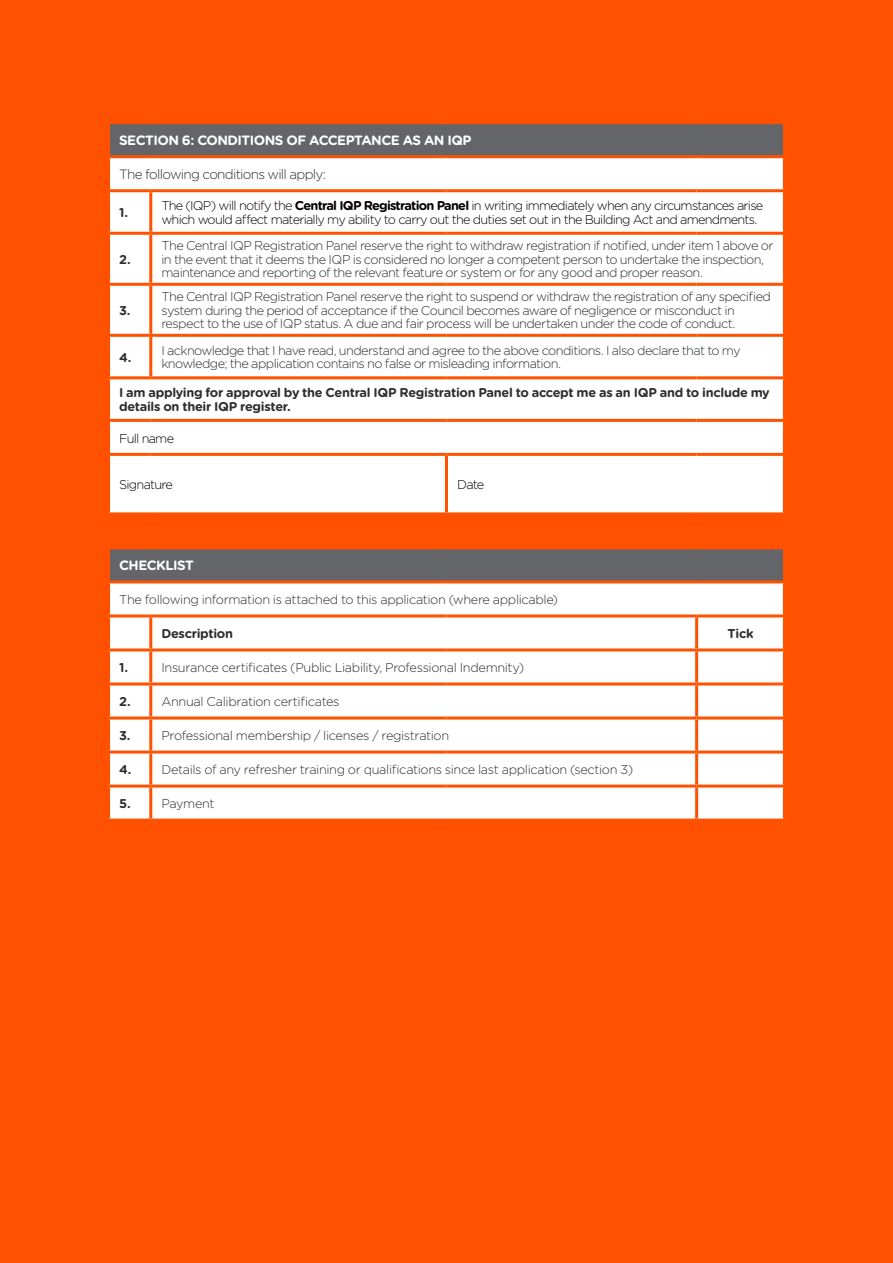
<style>
.page{position:relative;width:893px;height:1263px;background:#ff5100}
.page>*{position:absolute;margin:0;border:0;box-sizing:border-box;transform-origin:0 0}
.t1{font:700 13.5px "Gotham Rounded";letter-spacing:-.04em;color:#fff}
.t2{font:300 13.5px "Gotham Rounded";letter-spacing:-.055em;color:#302d2d}
.t3{font:300 12.75px/13.5px "Gotham Rounded";letter-spacing:-.045em;color:#302d2d}
.t4{font:300 12.75px/13.5px "Gotham Rounded";letter-spacing:-.06em;color:#000}
.t5{font:700 12.75px/13.5px "Gotham Rounded";letter-spacing:-.025em;color:#302d2d}
.s1{font-weight:700}
</style>
<div class="page">
<div style="left:110px;top:124px;width:673px;height:31px;background:#636569"></div>
<svg style="left:110px;top:158px;width:673px;height:661px;background:#f6f4f4"></svg>
<div style="left:109px;top:514px;width:675px;height:34px;background:#ff5100"></div>
<hr style="left:107px;top:189px;width:44px;height:3px;background:#ff5100">
<hr style="left:107px;top:232px;width:44px;height:3px;background:#ff5100">
<hr style="left:107px;top:283px;width:44px;height:3px;background:#ff5100">
<hr style="left:107px;top:334px;width:44px;height:3px;background:#ff5100">
<hr style="left:107px;top:376px;width:44px;height:3px;background:#ff5100">
<hr style="left:107px;top:419px;width:44px;height:3px;background:#ff5100">
<hr style="left:151px;top:419px;width:295px;height:3px;background:#ff5100">
<hr style="left:446px;top:419px;width:251px;height:3px;background:#ff5100">
<hr style="left:697px;top:419px;width:89px;height:3px;background:#ff5100">
<hr style="left:107px;top:453px;width:44px;height:3px;background:#ff5100">
<hr style="left:151px;top:453px;width:295px;height:3px;background:#ff5100">
<hr style="left:149px;top:192px;width:3px;height:40px;background:#ff5100">
<hr style="left:149px;top:235px;width:3px;height:48px;background:#ff5100">
<hr style="left:149px;top:286px;width:3px;height:48px;background:#ff5100">
<hr style="left:149px;top:337px;width:3px;height:39px;background:#ff5100">
<hr style="left:445px;top:456px;width:3px;height:56px;background:#ff5100">
<hr style="left:151px;top:189px;width:295px;height:3px;background:#ff5100">
<hr style="left:446px;top:189px;width:251px;height:3px;background:#ff5100">
<hr style="left:697px;top:189px;width:89px;height:3px;background:#ff5100">
<hr style="left:151px;top:232px;width:295px;height:3px;background:#ff5100">
<hr style="left:446px;top:232px;width:251px;height:3px;background:#ff5100">
<hr style="left:697px;top:232px;width:89px;height:3px;background:#ff5100">
<hr style="left:151px;top:283px;width:295px;height:3px;background:#ff5100">
<hr style="left:446px;top:283px;width:251px;height:3px;background:#ff5100">
<hr style="left:697px;top:283px;width:89px;height:3px;background:#ff5100">
<hr style="left:151px;top:334px;width:295px;height:3px;background:#ff5100">
<hr style="left:446px;top:334px;width:251px;height:3px;background:#ff5100">
<hr style="left:697px;top:334px;width:89px;height:3px;background:#ff5100">
<hr style="left:151px;top:376px;width:295px;height:3px;background:#ff5100">
<hr style="left:446px;top:376px;width:251px;height:3px;background:#ff5100">
<hr style="left:697px;top:376px;width:89px;height:3px;background:#ff5100">
<hr style="left:446px;top:453px;width:251px;height:3px;background:#ff5100">
<hr style="left:697px;top:453px;width:89px;height:3px;background:#ff5100">
<hr style="left:107px;top:512px;width:44px;height:3px;background:#ff5100">
<hr style="left:151px;top:512px;width:295px;height:3px;background:#ff5100">
<hr style="left:446px;top:512px;width:251px;height:3px;background:#ff5100">
<hr style="left:697px;top:512px;width:89px;height:3px;background:#ff5100">
<hr style="left:107px;top:546px;width:44px;height:3px;background:#ff5100">
<hr style="left:151px;top:546px;width:295px;height:3px;background:#ff5100">
<hr style="left:446px;top:546px;width:251px;height:3px;background:#ff5100">
<hr style="left:697px;top:546px;width:89px;height:3px;background:#ff5100">
<hr style="left:107px;top:580px;width:44px;height:3px;background:#ff5100">
<hr style="left:151px;top:580px;width:295px;height:3px;background:#ff5100">
<hr style="left:446px;top:580px;width:251px;height:3px;background:#ff5100">
<hr style="left:697px;top:580px;width:89px;height:3px;background:#ff5100">
<hr style="left:107px;top:614px;width:44px;height:3px;background:#ff5100">
<hr style="left:107px;top:648px;width:44px;height:3px;background:#ff5100">
<hr style="left:107px;top:682px;width:44px;height:3px;background:#ff5100">
<hr style="left:107px;top:716px;width:44px;height:3px;background:#ff5100">
<hr style="left:107px;top:750px;width:44px;height:3px;background:#ff5100">
<hr style="left:107px;top:784px;width:44px;height:3px;background:#ff5100">
<hr style="left:149px;top:617px;width:3px;height:31px;background:#ff5100">
<hr style="left:149px;top:651px;width:3px;height:31px;background:#ff5100">
<hr style="left:149px;top:685px;width:3px;height:31px;background:#ff5100">
<hr style="left:149px;top:719px;width:3px;height:31px;background:#ff5100">
<hr style="left:149px;top:753px;width:3px;height:31px;background:#ff5100">
<hr style="left:149px;top:787px;width:3px;height:32px;background:#ff5100">
<hr style="left:151px;top:614px;width:295px;height:3px;background:#ff5100">
<hr style="left:446px;top:614px;width:251px;height:3px;background:#ff5100">
<hr style="left:151px;top:648px;width:295px;height:3px;background:#ff5100">
<hr style="left:446px;top:648px;width:251px;height:3px;background:#ff5100">
<hr style="left:151px;top:682px;width:295px;height:3px;background:#ff5100">
<hr style="left:446px;top:682px;width:251px;height:3px;background:#ff5100">
<hr style="left:151px;top:716px;width:295px;height:3px;background:#ff5100">
<hr style="left:446px;top:716px;width:251px;height:3px;background:#ff5100">
<hr style="left:151px;top:750px;width:295px;height:3px;background:#ff5100">
<hr style="left:446px;top:750px;width:251px;height:3px;background:#ff5100">
<hr style="left:151px;top:784px;width:295px;height:3px;background:#ff5100">
<hr style="left:446px;top:784px;width:251px;height:3px;background:#ff5100">
<hr style="left:695px;top:617px;width:3px;height:31px;background:#ff5100">
<hr style="left:695px;top:651px;width:3px;height:31px;background:#ff5100">
<hr style="left:695px;top:685px;width:3px;height:31px;background:#ff5100">
<hr style="left:695px;top:719px;width:3px;height:31px;background:#ff5100">
<hr style="left:695px;top:753px;width:3px;height:31px;background:#ff5100">
<hr style="left:695px;top:787px;width:3px;height:32px;background:#ff5100">
<hr style="left:697px;top:614px;width:89px;height:3px;background:#ff5100">
<hr style="left:697px;top:648px;width:89px;height:3px;background:#ff5100">
<hr style="left:697px;top:682px;width:89px;height:3px;background:#ff5100">
<hr style="left:697px;top:716px;width:89px;height:3px;background:#ff5100">
<hr style="left:697px;top:750px;width:89px;height:3px;background:#ff5100">
<hr style="left:697px;top:784px;width:89px;height:3px;background:#ff5100">
<p class="t1" style="left:119px;top:130px;width:354px">SECTION 6: CONDITIONS OF ACCEPTANCE AS AN IQP</p>
<p class="t2" style="left:119px;top:165px;width:208px">The following conditions will apply:</p>
<p class="t5" style="left:119px;top:205px;width:10px">1.</p>
<p class="t4" style="left:161px;top:198px;width:603px">The (IQP) will notify the <span class="s1">Central IQP Registration Panel</span> in writing immediately when any circumstances arise which would affect materially my ability to carry out the duties set out in the Building Act and amendments.</p>
<p class="t5" style="left:119px;top:252px;width:13px">2.</p>
<p class="t3" style="left:161px;top:239px;width:614px">The Central IQP Registration Panel reserve the right to withdraw registration if notified, under item 1 above or in the event that it deems the IQP is considered no longer a competent person to undertake the inspection, maintenance and reporting of the relevant feature or system or for any good and proper reason.</p>
<p class="t5" style="left:119px;top:303px;width:13px">3.</p>
<p class="t3" style="left:161px;top:290px;width:611px">The Central IQP Registration Panel reserve the right to suspend or withdraw the registration of any specified system during the period of acceptance if the Council becomes aware of negligence or misconduct in respect to the use of IQP status. A due and fair process will be undertaken under the code of conduct.</p>
<p class="t5" style="left:119px;top:350px;width:14px">4.</p>
<p class="t3" style="left:161px;top:343px;width:581px">I acknowledge that I have read, understand and agree to the above conditions. I also declare that to my knowledge; the application contains no false or misleading information.</p>
<p class="t5" style="left:119px;top:386px;width:652px">I am applying for approval by the Central IQP Registration Panel to accept me as an IQP and to include my details on their IQP register.</p>
<p class="t4" style="left:119px;top:431px;width:56px">Full name</p>
<p class="t4" style="left:119px;top:477px;width:55px">Signature</p>
<p class="t4" style="left:457px;top:477px;width:29px">Date</p>
<p class="t1" style="left:119px;top:556px;width:76px">CHECKLIST</p>
<p class="t3" style="left:119px;top:592px;width:440px">The following information is attached to this application (where applicable)</p>
<p class="t5" style="left:161px;top:626px;width:73px">Description</p>
<p class="t5" style="left:728px;top:626px;width:27px">Tick</p>
<p class="t5" style="left:119px;top:660px;width:10px">1.</p>
<p class="t3" style="left:161px;top:660px;width:364px">Insurance certificates (Public Liability, Professional Indemnity)</p>
<p class="t3" style="left:119px;top:694px;width:222px"><span class="s1">2.</span> Annual Calibration certificates</p>
<p class="t5" style="left:119px;top:728px;width:13px">3.</p>
<p class="t3" style="left:161px;top:728px;width:289px">Professional membership / licenses / registration</p>
<p class="t3" style="left:119px;top:762px;width:516px"><span class="s1">4.</span> Details of any refresher training or qualifications since last application (section 3)</p>
<p class="t5" style="left:119px;top:796px;width:13px">5.</p>
<p class="t3" style="left:161px;top:796px;width:55px">Payment</p>
</div>
